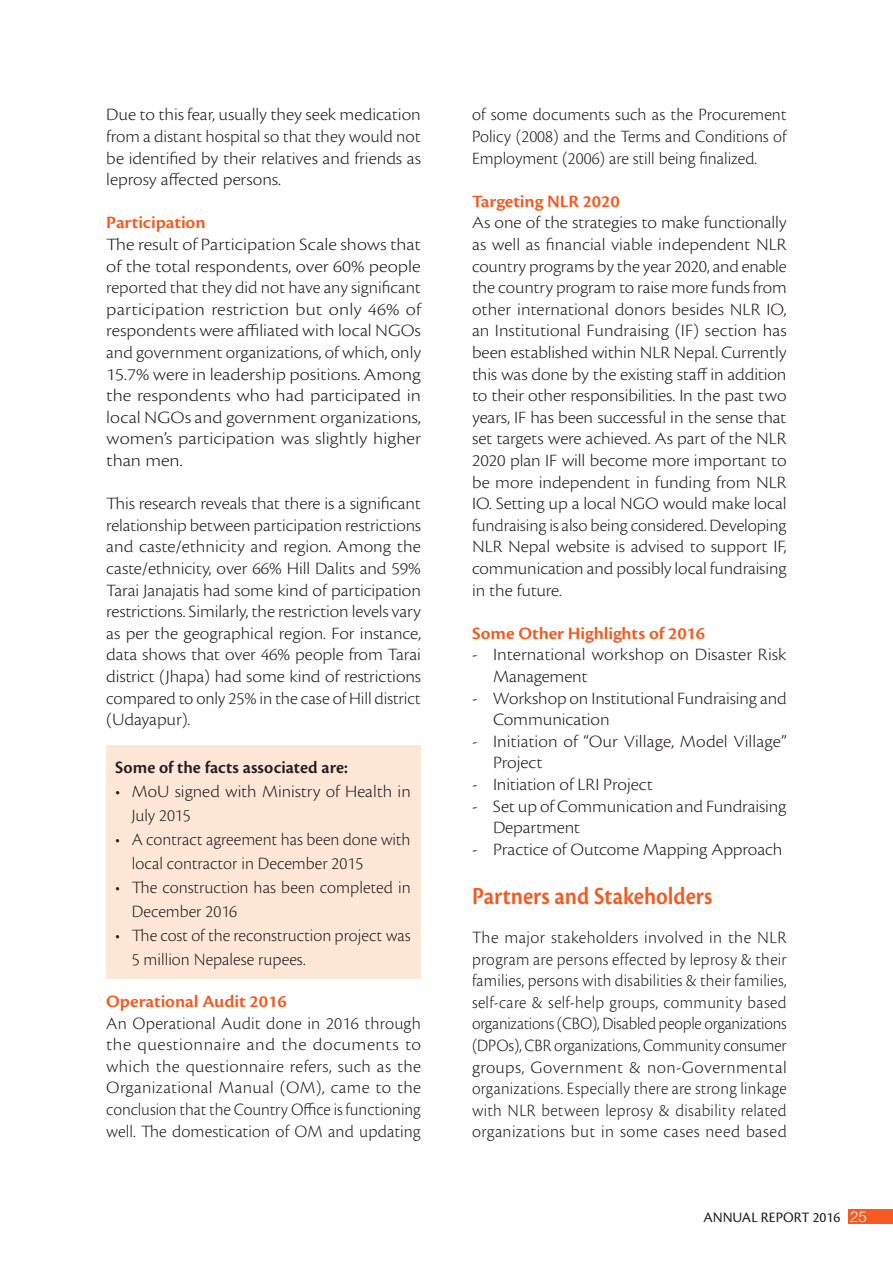
<style>
.page{position:relative;width:893px;height:1263px;background:#fff}
.page>*{position:absolute;margin:0;border:0;box-sizing:border-box;transform-origin:0 0}
.t1{font:600 25.5px "Cronos Pro";color:#f45a21;scale:.9 1}
.t2{font:300 18px/21.6px "Cronos Pro";letter-spacing:-.005em;color:#241f1f;text-align:justify;scale:1.07 1}
.t3{font:300 18px/21.6px "Cronos Pro";letter-spacing:-.005em;color:#241f1f;text-align:justify}
.t4{font:300 18px/21.6px "Cronos Pro";letter-spacing:-.005em;color:#241f1f;text-align:justify;scale:1.12 1}
.t5{font:600 18px "Cronos Pro";letter-spacing:-.005em;color:#f45a21;scale:1.07 1}
.t6{font:300 18px/21.6px "Cronos Pro";letter-spacing:-.005em;color:#241f1f;scale:1.06 1}
.t7{font:300 18px/21.6px "Cronos Pro";letter-spacing:-.005em;color:#241f1f;scale:1.08 1}
.t8{font:300 18px/24px "Cronos Pro";letter-spacing:-.005em;color:#241f1f;scale:1.05 1}
.t9{font:600 18px "Cronos Pro";color:#241f1f}
.t10{font:15px "Cronos Pro";color:#241f1f}
.s1{font-family:"Helvetica Neue";font-weight:300;color:#fff}
</style>
<div class="page">
<div style="left:848px;top:1209px;width:45px;height:15px;background:#f45a21"></div>
<div style="left:106px;top:745px;width:315px;height:234px;background:#ffe7d8"></div>
<p class="t2" style="left:106px;top:105px;width:296px">Due to this fear, usually they seek medication from a distant hospital so that they would not be identified by their relatives and friends as leprosy affected persons.</p>
<p class="t5" style="left:106px;top:216px;width:94px">Participation</p>
<p class="t4" style="left:106px;top:235px;width:283px">The result of Participation Scale shows that of the total respondents, over 60% people reported that they did not have any significant participation restriction but only 46% of respondents were affiliated with local NGOs and government organizations, of which, only 15.7% were in leadership positions. Among the respondents who had participated in local NGOs and government organizations, women’s participation was slightly higher than men.</p>
<p class="t2" style="left:106px;top:494px;width:296px">This research reveals that there is a significant relationship between participation restrictions and caste/ethnicity and region. Among the caste/ethnicity, over 66% Hill Dalits and 59% Tarai Janajatis had some kind of participation restrictions. Similarly, the restriction levels vary as per the geographical region. For instance, data shows that over 46% people from Tarai district (Jhapa) had some kind of restrictions compared to only 25% in the case of Hill district (Udayapur).</p>
<p class="t9" style="left:115px;top:760px;width:234px">Some of the facts associated are:</p>
<p class="t8" style="left:132px;top:780px;width:267px;text-indent:-16px">• MoU signed with Ministry of Health in<br>July 2015</p>
<p class="t3" style="left:132px;top:828px;width:280px;line-height:24px;text-indent:-17px">• A contract agreement has been done with local contractor in December 2015</p>
<p class="t3" style="left:132px;top:876px;width:280px;line-height:24px;text-indent:-16px">• The construction has been completed in<br>December 2016</p>
<p class="t3" style="left:132px;top:924px;width:280px;line-height:24px;text-indent:-17px">• The cost of the reconstruction project was<br>5 million Nepalese rupees.</p>
<p class="t5" style="left:106px;top:994px;width:170px">Operational Audit 2016</p>
<p class="t3" style="left:106px;top:1013px;width:316px">An Operational Audit done in 2016 through the questionnaire and the documents to which the questionnaire refers, such as the Organizational Manual (OM), came to the conclusion that the Country Office is functioning well. The domestication of OM and updating</p>
<p class="t3" style="left:472px;top:105px;width:316px">of some documents such as the Procurement Policy (2008) and the Terms and Conditions of Employment (2006) are still being finalized.</p>
<p class="t5" style="left:472px;top:194px;width:140px">Targeting NLR 2020</p>
<p class="t2" style="left:472px;top:213px;width:296px">As one of the strategies to make functionally as well as financial viable independent NLR country programs by the year 2020, and enable the country program to raise more funds from other international donors besides NLR IO, an Institutional Fundraising (IF) section has been established within NLR Nepal. Currently this was done by the existing staff in addition to their other responsibilities. In the past two years, IF has been successful in the sense that set targets were achieved. As part of the NLR 2020 plan IF will become more important to be more independent in funding from NLR IO. Setting up a local NGO would make local fundraising is also being considered. Developing NLR Nepal website is advised to support IF, communication and possibly local fundraising in the future.</p>
<p class="t5" style="left:472px;top:626px;width:219px">Some Other Highlights of 2016</p>
<p class="t7" style="left:493px;top:645px;width:273px;text-indent:-21px">- International workshop on Disaster Risk<br>Management</p>
<p class="t6" style="left:493px;top:688px;width:279px;text-indent:-21px">- Workshop on Institutional Fundraising and<br>Communication</p>
<p class="t2" style="left:493px;top:732px;width:276px;text-indent:-21px">- Initiation of “Our Village, Model Village”<br>Project</p>
<p class="t2" style="left:472px;top:775px;width:171px">- Initiation of LRI Project</p>
<p class="t2" style="left:493px;top:796px;width:276px;text-indent:-21px">- Set up of Communication and Fundraising<br>Department</p>
<p class="t2" style="left:472px;top:840px;width:292px">- Practice of Outcome Mapping Approach</p>
<h1 class="t1" style="left:472px;top:886px;width:269px">Partners and Stakeholders</h1>
<p class="t3" style="left:472px;top:928px;width:316px">The major stakeholders involved in the NLR program are persons effected by leprosy &amp; their families, persons with disabilities &amp; their families, self-care &amp; self-help groups, community based organizations (CBO), Disabled people organizations (DPOs), CBR organizations, Community consumer groups, Government &amp; non-Governmental organizations. Especially there are strong linkage with NLR between leprosy &amp; disability related organizations but in some cases need based</p>
<p class="t10" style="left:703px;top:1211px;width:165px">ANNUAL REPORT 2016 <span class="s1">25</span></p>
</div>
